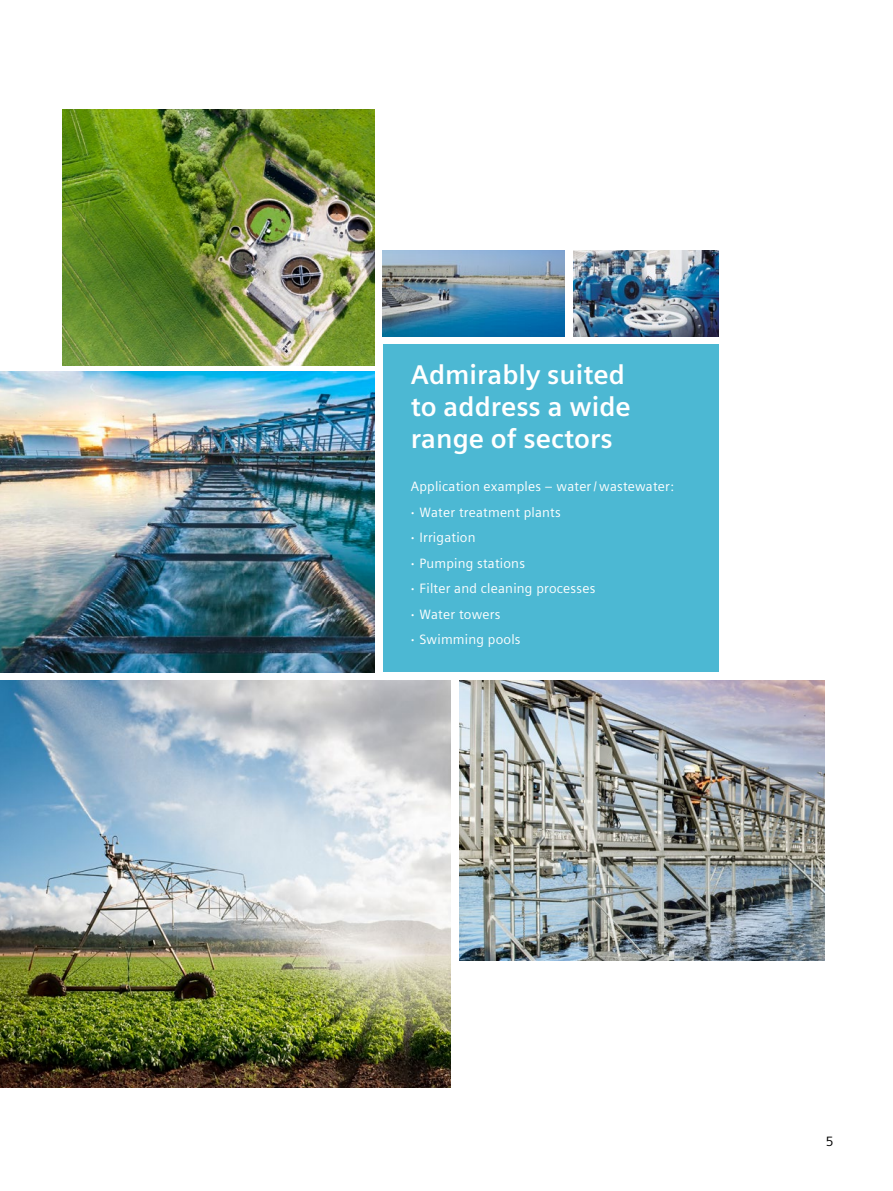
<style>
.page{position:relative;width:893px;height:1191px;background:#fff}
.page>*{position:absolute;margin:0;border:0;box-sizing:border-box;transform-origin:0 0}
.t1{font:700 27px/32.4px "Siemens Sans Global";color:#fff}
.t2{font:13.5px/25.5px "Siemens Sans Global";letter-spacing:.015em;color:#fff}
.t3{font:13.5px "Siemens Sans Global";color:#000}
.s1{font-weight:700}
</style>
<div class="page">
<img style="left:0;top:680px;width:451px;height:407px">
<img style="left:383px;top:250px;width:182px;height:86px">
<img style="left:573px;top:250px;width:146px;height:86px">
<img style="left:459px;top:680px;width:366px;height:280px">
<img style="left:0;top:372px;width:374px;height:300px">
<img style="left:63px;top:109px;width:311px;height:257px">
<div style="left:383px;top:344px;width:336px;height:328px;background:#4cb8d3"></div>
<h1 class="t1" style="left:411px;top:358px;width:221px">Admirably suited to address a wide range of sectors</h1>
<p class="t2" style="left:411px;top:473px;width:265px">Application examples – water/wastewater: <span class="s1">·</span> Water treatment plants<br><span class="s1">·</span> Irrigation<br><span class="s1">·</span> Pumping stations<br><span class="s1">·</span> Filter and cleaning processes<br><span class="s1">·</span> Water towers<br><span class="s1">·</span> Swimming pools</p>
<p class="t3" style="left:826px;top:1130px;width:9px">5</p>
</div>
